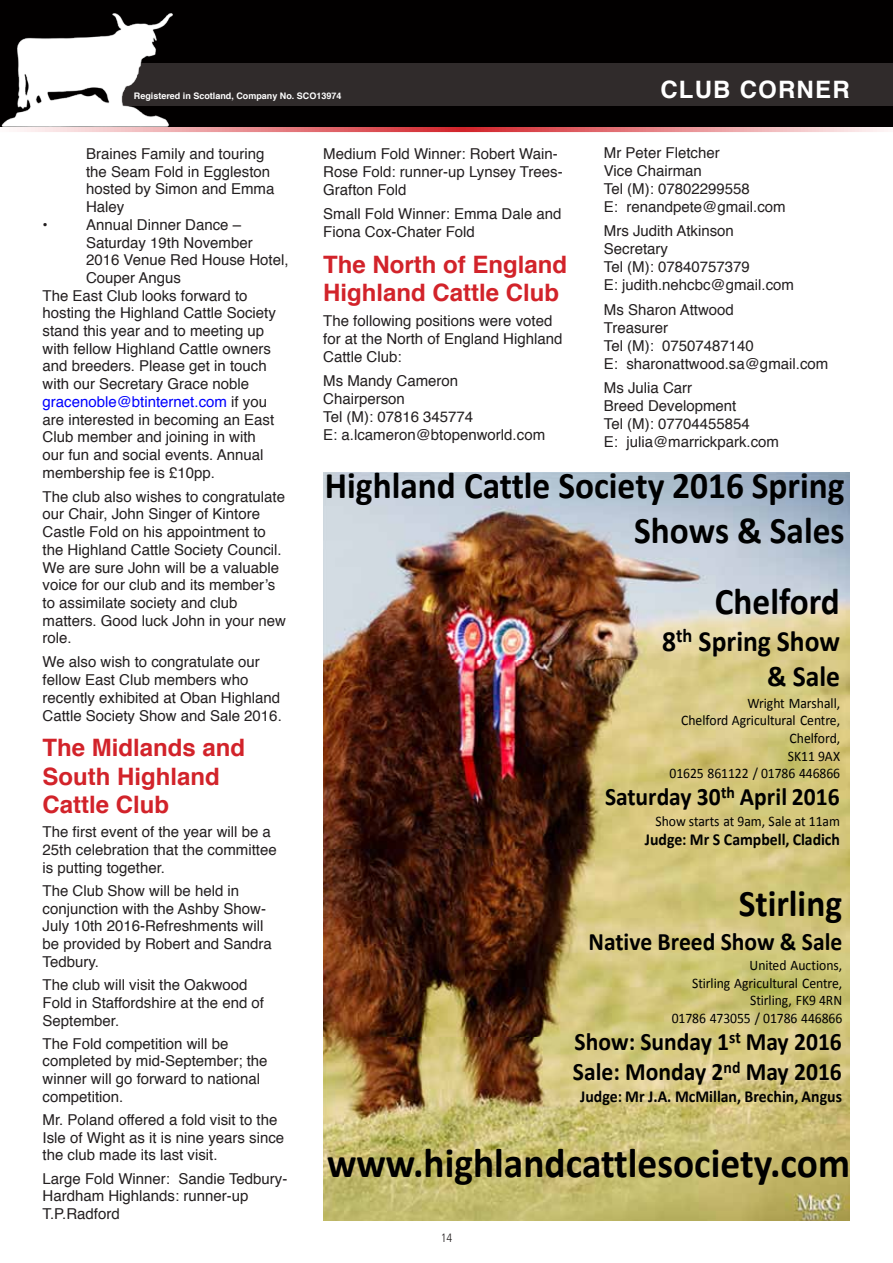
<style>
.page{position:relative;width:893px;height:1263px;background:#fff}
.page>*{position:absolute;margin:0;border:0;box-sizing:border-box;transform-origin:0 0}
.t1{font:700 42px "Calibri";color:#000;scale:.94 1}
.t2{font:700 37.65px/45.2px "Calibri";color:#000;text-align:right;scale:.94 1}
.t3{font:700 29.4px/35.2px "Calibri";color:#000;text-align:right;scale:.94 1}
.t4{font:700 25.05px/30.2px "Calibri";color:#000;scale:.94 1}
.t5{font:700 24px/28.8px "Helvetica";color:#d2232a}
.t6{font:700 24px "Helvetica";letter-spacing:.05em;color:#fff}
.t7{font:700 16.8px "Calibri";color:#000;scale:.94 1}
.t8{font:15px/17.7px "Helvetica";color:#231f20}
.t9{font:15px "Helvetica";color:#00f}
.t10{font:14.55px/17.5px "Calibri";letter-spacing:-.005em;color:#000;text-align:right;scale:.94 1}
.t11{font:300 condensed 12px "Frutiger";color:#231f20}
.t12{font:700 9px "Helvetica";color:#fff}
.s1{color:#231f20}
</style>
<div class="page">
<img style="left:323px;top:472px;width:526px;height:748px">
<svg style="left:0;top:126px;width:893px;height:6px;background:#c77d80"></svg>
<div style="left:0;top:0;width:893px;height:126px;background:#020000"></div>
<div style="left:111px;top:64px;width:782px;height:42px;background:#302b2b"></div>
<img style="left:1px;top:13px;width:175px;height:113px">
<p class="t12" style="left:134px;top:89px;width:209px">Registered in Scotland, Company No. SCO13974</p>
<h3 class="t6" style="left:660px;top:70px;width:191px">CLUB CORNER</h3>
<p class="t8" style="left:86px;top:145px;width:190px">Braines Family and touring the Seam Fold in Eggleston hosted by Simon and Emma<br>Haley</p>
<p class="t8" style="left:43px;top:216px;width:7px">•</p>
<p class="t8" style="left:86px;top:216px;width:157px">Annual Dinner Dance –</p>
<p class="t8" style="left:86px;top:234px;width:168px">Saturday 19th November</p>
<p class="t8" style="left:86px;top:252px;width:204px">2016 Venue Red House Hotel,</p>
<p class="t8" style="left:86px;top:269px;width:97px">Couper Angus</p>
<p class="t8" style="left:43px;top:287px;width:207px">The East Club looks forward to</p>
<p class="t8" style="left:43px;top:305px;width:235px">hosting the Highland Cattle Society</p>
<p class="t8" style="left:43px;top:322px;width:223px">stand this year and to meeting up</p>
<p class="t8" style="left:43px;top:340px;width:230px">with fellow Highland Cattle owners</p>
<p class="t8" style="left:43px;top:358px;width:226px">and breeders. Please get in touch</p>
<p class="t8" style="left:43px;top:375px;width:208px">with our Secretary Grace noble</p>
<p class="t9" style="left:43px;top:390px;width:226px">gracenoble@btinternet.com <span class="s1">if you</span></p>
<p class="t8" style="left:43px;top:411px;width:233px">are interested in becoming an East</p>
<p class="t8" style="left:43px;top:429px;width:215px">Club member and joining in with</p>
<p class="t8" style="left:43px;top:446px;width:222px">our fun and social events. Annual</p>
<p class="t8" style="left:43px;top:464px;width:174px">membership fee is £10pp.</p>
<p class="t8" style="left:43px;top:488px;width:245px">The club also wishes to congratulate our Chair, John Singer of Kintore<br>Castle Fold on his appointment to the Highland Cattle Society Council.<br>We are sure John will be a valuable voice for our club and its member’s to assimilate society and club matters. Good luck John in your new role.</p>
<p class="t8" style="left:43px;top:654px;width:241px">We also wish to congratulate our fellow East Club members who recently exhibited at Oban Highland<br>Cattle Society Show and Sale 2016.</p>
<h3 class="t5" style="left:43px;top:733px;width:204px">The Midlands and<br>South Highland<br>Cattle Club</h3>
<p class="t8" style="left:43px;top:824px;width:236px">The first event of the year will be a<br>25th celebration that the committee is putting together.</p>
<p class="t8" style="left:43px;top:882px;width:231px">The Club Show will be held in conjunction with the Ashby Show-<br>July 10th 2016-Refreshments will be provided by Robert and Sandra<br>Tedbury.</p>
<p class="t8" style="left:43px;top:976px;width:223px">The club will visit the Oakwood<br>Fold in Staffordshire at the end of<br>September.</p>
<p class="t8" style="left:43px;top:1035px;width:227px">The Fold competition will be completed by mid-September; the winner will go forward to national competition.</p>
<p class="t8" style="left:43px;top:1111px;width:243px">Mr. Poland offered a fold visit to the<br>Isle of Wight as it is nine years since the club made its last visit.</p>
<p class="t8" style="left:43px;top:1170px;width:246px">Large Fold Winner: Sandie Tedbury-<br>Hardham Highlands: runner-up<br>T.P.Radford</p>
<p class="t8" style="left:323px;top:145px;width:241px">Medium Fold Winner: Robert Wain-<br>Rose Fold: runner-up Lynsey Trees-<br>Grafton Fold</p>
<p class="t8" style="left:323px;top:206px;width:240px">Small Fold Winner: Emma Dale and<br>Fiona Cox-Chater Fold</p>
<h3 class="t5" style="left:323px;top:250px;width:246px">The North of England<br>Highland Cattle Club</h3>
<p class="t8" style="left:323px;top:312px;width:241px">The following positions were voted for at the North of England Highland<br>Cattle Club:</p>
<p class="t8" style="left:323px;top:372px;width:223px">Ms Mandy Cameron<br>Chairperson<br>Tel (M): 07816 345774<br>E: a.lcameron@btopenworld.com</p>
<p class="t8" style="left:604px;top:144px;width:183px">Mr Peter Fletcher<br>Vice Chairman<br>Tel (M): 07802299558<br>E: renandpete@gmail.com</p>
<p class="t8" style="left:604px;top:223px;width:192px">Mrs Judith Atkinson<br>Secretary<br>Tel (M): 07840757379<br>E: judith.nehcbc@gmail.com</p>
<p class="t8" style="left:604px;top:301px;width:226px">Ms Sharon Attwood<br>Treasurer<br>Tel (M): 07507487140<br>E: sharonattwood.sa@gmail.com</p>
<p class="t8" style="left:604px;top:379px;width:177px">Ms Julia Carr<br>Breed Development<br>Tel (M): 07704455854<br>E: julia@marrickpark.com</p>
<h2 class="t2" style="left:325px;top:463px;width:554px">Highland Cattle Society 2016 Spring<br>Shows &amp; Sales</h2>
<h2 class="t2" style="left:715px;top:578px;width:135px">Chelford</h2>
<h3 class="t3" style="left:662px;top:623px;width:191px">8<sup>th</sup> Spring Show &amp; Sale</h3>
<p class="t10" style="left:670px;top:694px;width:183px">Wright Marshall,<br>Chelford Agricultural Centre,<br>Chelford,<br>SK11 9AX<br>01625 861122 / 01786 446866</p>
<h3 class="t4" style="left:605px;top:782px;width:251px">Saturday 30<sup>th</sup> April 2016</h3>
<p class="t10" style="left:655px;top:812px;width:198px">Show starts at 9am, Sale at 11am</p>
<p class="t7" style="left:645px;top:829px;width:209px">Judge: Mr S Campbell, Cladich</p>
<h2 class="t2" style="left:739px;top:881px;width:111px">Stirling</h2>
<h3 class="t4" style="left:588px;top:926px;width:271px">Native Breed Show &amp; Sale</h3>
<p class="t10" style="left:672px;top:956px;width:183px">United Auctions,<br>Stirling Agricultural Centre,<br>Stirling, FK9 4RN<br>01786 473055 / 01786 446866</p>
<h3 class="t4" style="left:573px;top:1027px;width:288px">Show: Sunday 1<sup>st</sup> May 2016<br>Sale: Monday 2<sup>nd</sup> May 2016</h3>
<p class="t7" style="left:580px;top:1086px;width:280px">Judge: Mr J.A. McMillan, Brechin, Angus</p>
<h1 class="t1" style="left:327px;top:1136px;width:558px">www.highlandcattlesociety.com</h1>
<p class="t11" style="left:441px;top:1231px;width:13px">14</p>
</div>
